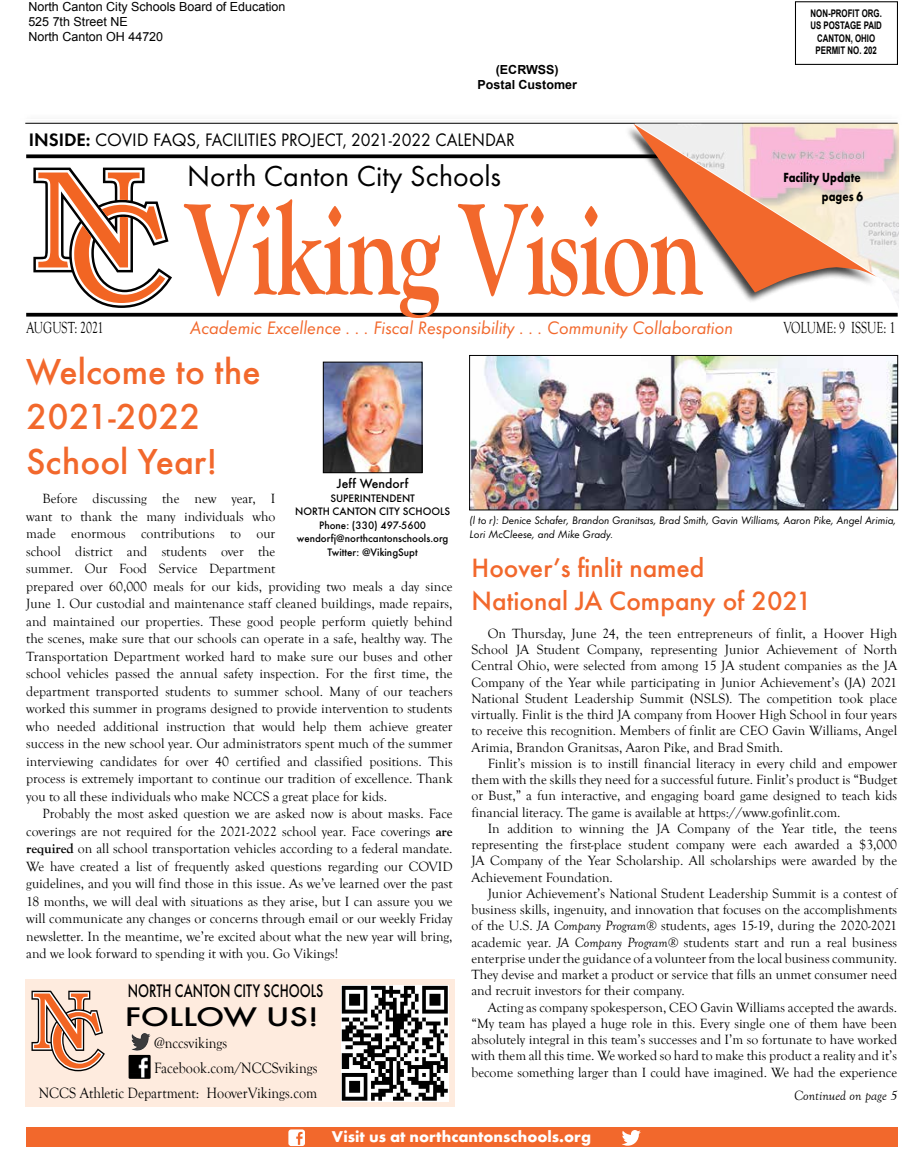
<style>
.page{position:relative;width:923px;height:1170px;background:#fff}
.page>*{position:absolute;margin:0;border:0;box-sizing:border-box;transform-origin:0 0}
.t1{font:700 134.75px "Goudy Old Style T";letter-spacing:-.03em;color:#f2682c;scale:.73 1}
.t2{font:500 37.5px/45px "Futura T";color:#f2682c}
.t3{font:30px "Futura T";color:#000}
.t4{font:500 28px "Futura T";color:#000;scale:1.28 1}
.t5{font:500 27.5px/33px "Futura T";color:#f2682c}
.t6{font:500 18.88px "Futura T";color:#000;scale:.74 1}
.t7{font:italic 18.75px "Futura T";color:#f2682c}
.t8{font:18.75px "Futura T";color:#000}
.t9{font:16.5px "Goudy Old Style T";color:#000;scale:.73 1}
.t10{font:700 16.25px "Futura T";color:#fff}
.t11{font:15.38px "Goudy Old Style T";color:#000;scale:.92 1}
.t12{font:13.75px/17.5px "Goudy Old Style T";color:#000;text-align:justify}
.t13{font:700 13.75px/18.8px "Futura T";color:#000;text-align:right;scale:.8 1}
.t14{font:italic 13.75px "Goudy Old Style T";color:#000}
.t15{font:500 13.75px "Futura T";color:#000}
.t16{font:12.5px/15px "Arial";color:#000}
.t17{font:700 12.5px/15px "Arial";color:#000;text-align:center}
.t18{font:italic 11.25px/13.5px "Futura T";color:#000}
.t19{font:500 11.25px/13.5px "Futura T";color:#000;text-align:center}
.t20{font:700 10.5px/12.6px "Arial";color:#000;text-align:center;scale:.75 1}
.s1{font-weight:600}
.s2{font-weight:700}
.s3{font-style:italic}
</style>
<div class="page">
<div style="left:795px;top:1px;width:102px;height:64px;border:1px solid #000"></div>
<svg style="left:26px;top:154px;width:598px;height:4px;background:#1c1c1c"></svg>
<svg style="left:26px;top:313px;width:871px;height:4px;background:#191919"></svg>
<div style="left:26px;top:1128px;width:871px;height:19px;background:#f2682c"></div>
<div style="left:20px;top:112px;width:882px;height:14px;background:#000;opacity:.75"></div>
<hr style="left:25px;top:119px;width:872px;height:1px;background:#fff">
<hr style="left:25px;top:123px;width:872px;height:1px;background:#000">
<svg style="left:622px;top:1130px;width:19px;height:16px"></svg>
<img style="left:288px;top:1129px;width:17px;height:17px">
<svg style="left:33px;top:168px;width:139px;height:140px"></svg>
<img style="left:634px;top:123px;width:265px;height:178px">
<div style="left:624px;top:124px;width:254px;height:180px;background:#000;opacity:.75"></div>
<svg style="left:633px;top:124px;width:244px;height:168px"></svg>
<div style="left:25px;top:979px;width:429px;height:128px;background:#feebde"></div>
<svg style="left:31px;top:991px;width:74px;height:80px"></svg>
<img style="left:129px;top:1055px;width:22px;height:24px">
<img style="left:131px;top:1033px;width:20px;height:18px">
<img style="left:342px;top:985px;width:107px;height:116px">
<img style="left:325px;top:364px;width:95px;height:107px">
<div style="left:323px;top:362px;width:99px;height:111px;border:1px solid #000"></div>
<img style="left:471px;top:357px;width:425px;height:151px">
<div style="left:469px;top:355px;width:429px;height:155px;border:1px solid #000"></div>
<p class="t16" style="left:28px;top:-1px;width:259px">North Canton City Schools Board of Education<br>525 7th Street NE<br>North Canton OH 44720</p>
<p class="t17" style="left:477px;top:62px;width:101px">(ECRWSS)<br>Postal Customer</p>
<h3 class="t8" style="left:29px;top:129px;width:487px"><span class="s1">INSIDE:</span> COVID FAQS, FACILITIES PROJECT, 2021-2022 CALENDAR</h3>
<h3 class="t3" style="left:187px;top:159px;width:315px">North Canton City Schools</h3>
<h1 class="t1" style="left:185px;top:175px;width:711px">Viking Vision</h1>
<p class="t20" style="left:810px;top:7px;width:97px">NON-PROFIT ORG.<br>US POSTAGE PAID<br>CANTON, OHIO<br>PERMIT NO. 202</p>
<p class="t13" style="left:783px;top:168px;width:101px">Facility Update pages 6</p>
<h3 class="t7" style="left:190px;top:317px;width:544px">Academic Excellence . . . Fiscal Responsibility . . . Community Collaboration</h3>
<p class="t9" style="left:27px;top:319px;width:107px">AUGUST: 2021</p>
<p class="t9" style="left:783px;top:319px;width:155px">VOLUME: 9 ISSUE: 1</p>
<h2 class="t2" style="left:26px;top:349px;width:236px">Welcome to the<br>2021-2022<br>School Year!</h2>
<p class="t12" style="left:26px;top:490px;width:428px;text-align:left;text-indent:16px">Before discussing the new year, I<br>want to thank the many individuals who<br>made enormous contributions to our<br>school district and students over the<br>summer. Our Food Service Department<br>prepared over 60,000 meals for our kids, providing two meals a day since June 1. Our custodial and maintenance staff cleaned buildings, made repairs, and maintained our properties. These good people perform quietly behind the scenes, make sure that our schools can operate in a safe, healthy way. The Transportation Department worked hard to make sure our buses and other school vehicles passed the annual safety inspection. For the first time, the department transported students to summer school. Many of our teachers worked this summer in programs designed to provide intervention to students who needed additional instruction that would help them achieve greater success in the new school year. Our administrators spent much of the summer interviewing candidates for over 40 certified and classified positions. This process is extremely important to continue our tradition of excellence. Thank you to all these individuals who make NCCS a great place for kids.</p>
<p class="t12" style="left:26px;top:805px;width:428px;text-indent:16px">Probably the most asked question we are asked now is about masks. Face coverings are not required for the 2021-2022 school year. Face coverings <span class="s2">are required</span> on all school transportation vehicles according to a federal mandate.<br>We have created a list of frequently asked questions regarding our COVID guidelines, and you will find those in this issue. As we’ve learned over the past 18 months, we will deal with situations as they arise, but I can assure you we will communicate any changes or concerns through email or our weekly Friday newsletter. In the meantime, we’re excited about what the new year will bring, and we look forward to spending it with you. Go Vikings!</p>
<p class="t15" style="left:337px;top:476px;width:73px">Jeff Wendorf</p>
<p class="t19" style="left:295px;top:491px;width:156px">SUPERINTENDENT<br>NORTH CANTON CITY SCHOOLS<br>Phone: (330) 497-5600 wendorfj@northcantonschools.org<br>Twitter: @VikingSupt</p>
<p class="t18" style="left:469px;top:514px;width:428px">(l to r): Denice Schafer, Brandon Granitsas, Brad Smith, Gavin Williams, Aaron Pike, Angel Arimia,<br>Lori McCleese, and Mike Grady.</p>
<h3 class="t5" style="left:471px;top:551px;width:342px">Hoover’s finlit named<br>National JA Company of 2021</h3>
<p class="t12" style="left:471px;top:626px;width:427px;line-height:16.2px;text-indent:16px">On Thursday, June 24, the teen entrepreneurs of finlit, a Hoover High School JA Student Company, representing Junior Achievement of North Central Ohio, were selected from among 15 JA student companies as the JA Company of the Year while participating in Junior Achievement’s (JA) 2021<br>National Student Leadership Summit (NSLS). The competition took place virtually. Finlit is the third JA company from Hoover High School in four years to receive this recognition. Members of finlit are CEO Gavin Williams, Angel Arimia, Brandon Granitsas, Aaron Pike, and Brad Smith.</p>
<p class="t12" style="left:471px;top:756px;width:427px;line-height:16.2px;text-indent:16px">Finlit’s mission is to instill financial literacy in every child and empower them with the skills they need for a successful future. Finlit’s product is “Budget or Bust,” a fun interactive, and engaging board game designed to teach kids financial literacy. The game is available at https://www.gofinlit.com.</p>
<p class="t12" style="left:471px;top:821px;width:427px;line-height:16.2px;text-indent:16px">In addition to winning the JA Company of the Year title, the teens representing the first-place student company were each awarded a $3,000<br>JA Company of the Year Scholarship. All scholarships were awarded by the Achievement Foundation.</p>
<p class="t12" style="left:471px;top:886px;width:427px;line-height:16.2px;text-indent:16px">Junior Achievement’s National Student Leadership Summit is a contest of business skills, ingenuity, and innovation that focuses on the accomplishments of the U.S. <span class="s3">JA Company Program®</span> students, ages 15-19, during the 2020-2021 academic year. <span class="s3">JA Company Program®</span> students start and run a real business enterprise under the guidance of a volunteer from the local business community.<br>They devise and market a product or service that fills an unmet consumer need and recruit investors for their company.</p>
<p class="t12" style="left:471px;top:999px;width:427px;line-height:16.2px;text-indent:16px">Acting as company spokesperson, CEO Gavin Williams accepted the awards. “My team has played a huge role in this. Every single one of them have been absolutely integral in this team’s successes and I’m so fortunate to have worked with them all this time. We worked so hard to make this product a reality and it’s become something larger than I could have imagined. We had the experience</p>
<p class="t14" style="left:794px;top:1088px;width:104px">Continued on page 5</p>
<h3 class="t6" style="left:128px;top:980px;width:266px">NORTH CANTON CITY SCHOOLS</h3>
<p class="t11" style="left:154px;top:1035px;width:81px">@nccsvikings</p>
<p class="t11" style="left:154px;top:1059px;width:179px">Facebook.com/NCCSvikings</p>
<p class="t11" style="left:39px;top:1085px;width:304px">NCCS Athletic Department: HooverVikings.com</p>
<h3 class="t4" style="left:125px;top:1000px;width:153px">FOLLOW US!</h3>
<p class="t10" style="left:332px;top:1127px;width:260px">Visit us at northcantonschools.org</p>
</div>
